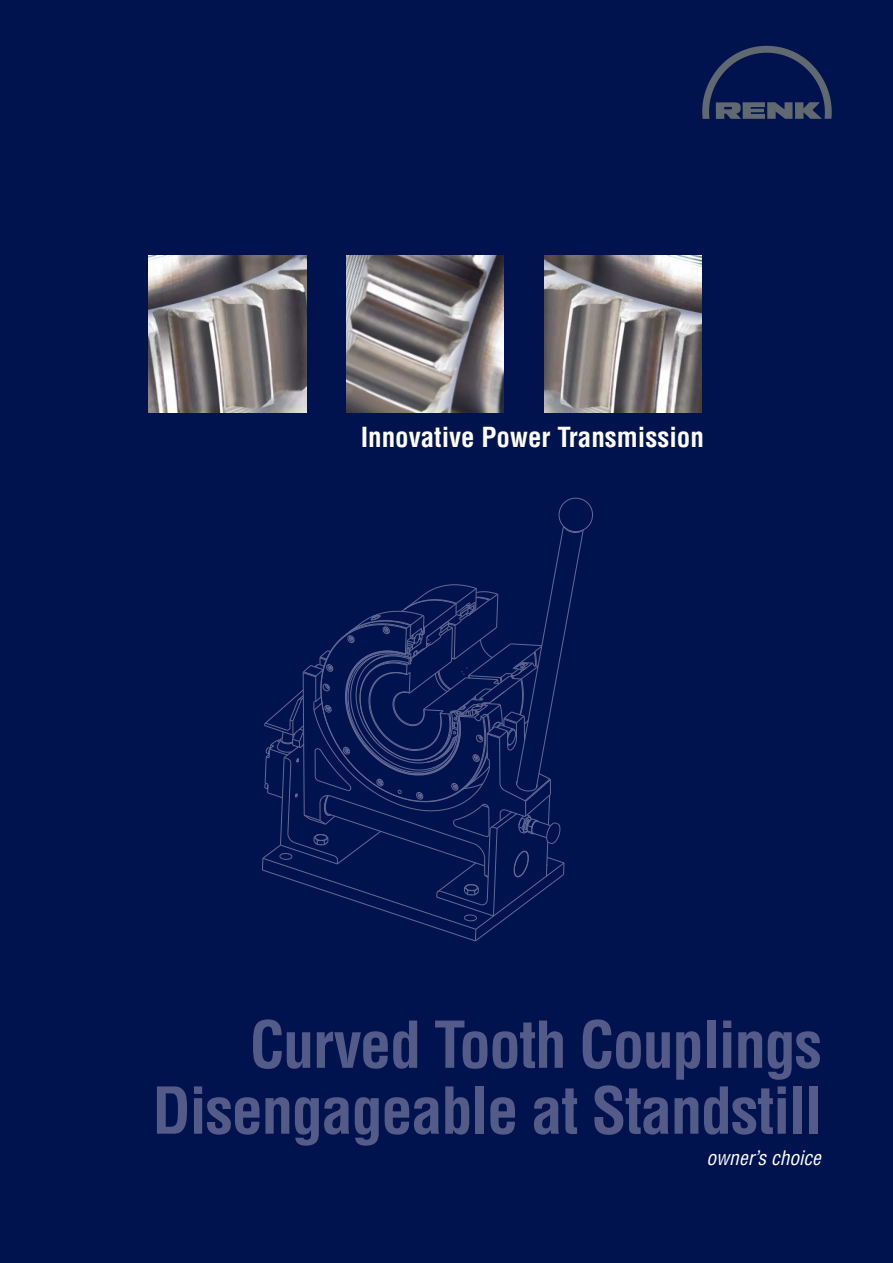
<style>
.page{position:relative;width:893px;height:1263px;background:#fff}
.page>*{position:absolute;margin:0;border:0;box-sizing:border-box;transform-origin:0 0}
.t1{font:700 condensed 63px/65.8px "Helvetica";letter-spacing:-.025em;color:#545b89;text-align:right}
.t2{font:700 condensed 27px "Helvetica";color:#fff}
.t3{font:italic condensed 19.5px "Helvetica";color:#fff}
</style>
<div class="page">
<div style="left:0;top:0;width:892px;height:1263px;background:#00134f"></div>
<svg style="left:262px;top:497px;width:331px;height:445px"></svg>
<img style="left:702px;top:45px;width:130px;height:74px">
<img style="left:149px;top:255px;width:157px;height:158px">
<img style="left:346px;top:255px;width:158px;height:158px">
<img style="left:544px;top:255px;width:157px;height:158px">
<p class="t2" style="left:361px;top:426px;width:344px">Innovative Power Transmission</p>
<p class="t1" style="left:152px;top:1017px;width:671px">Curved Tooth Couplings<br>Disengageable at Standstill</p>
<p class="t3" style="left:706px;top:1151px;width:120px">owner’s choice</p>
</div>
